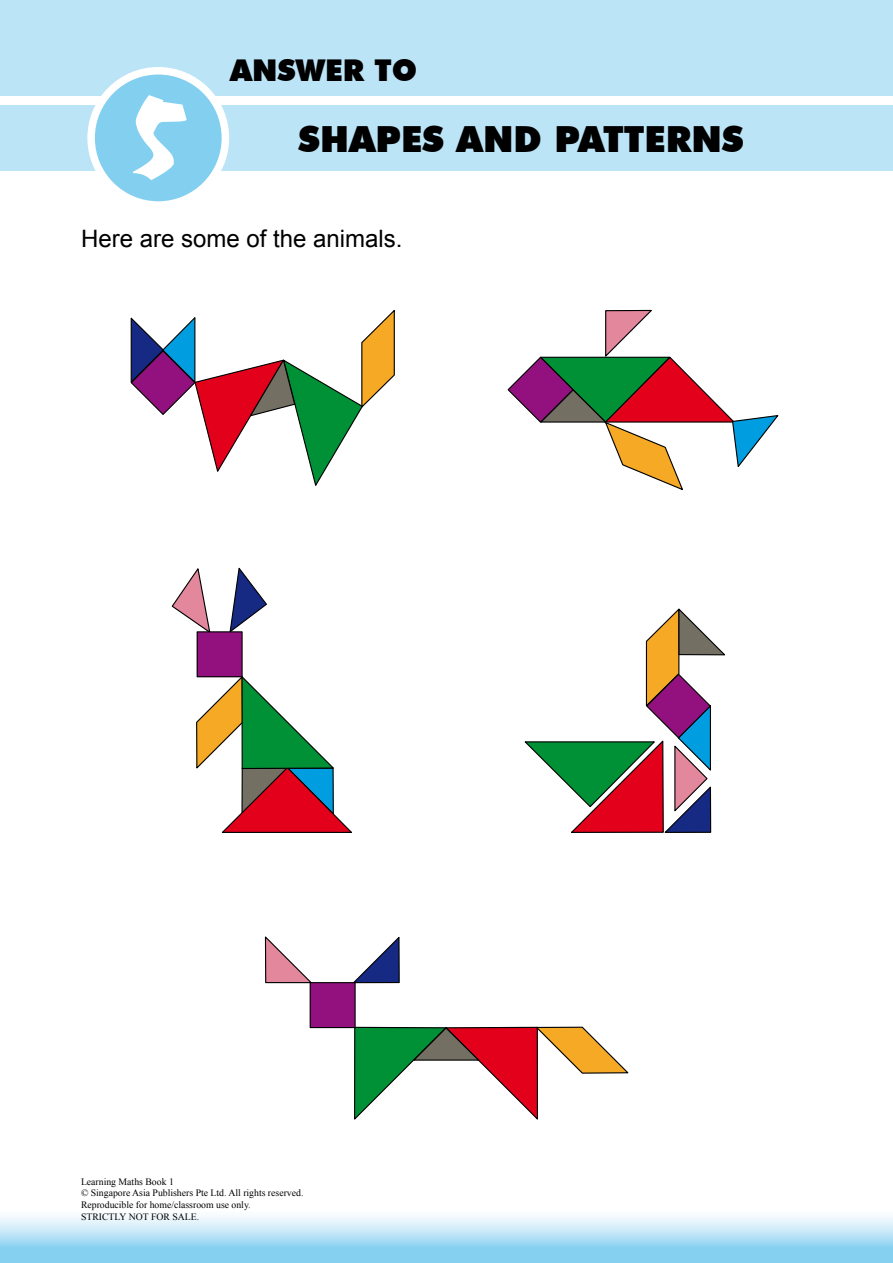
<style>
.page{position:relative;width:893px;height:1263px;background:#fff}
.page>*{position:absolute;margin:0;border:0;box-sizing:border-box;transform-origin:0 0}
.t1{font:135px "Chalk Plain";color:#fff}
.t2{font:900 36px "Futura BT";color:#000}
.t3{font:900 30px "Futura BT";color:#000}
.t4{font:24px "Arial";color:#000}
.t5{font:9.75px/11.7px "Times New Roman";color:#000}
</style>
<div class="page">
<svg style="left:0;top:1216px;width:893px;height:47px;background:#afdff5"></svg>
<div style="left:0;top:0;width:893px;height:95px;background:#bce4f7"></div>
<div style="left:0;top:105px;width:893px;height:66px;background:#bce4f7"></div>
<div style="left:91px;top:71px;width:134px;height:134px;background:#83cff0;border-radius:50%"></div>
<div style="left:87px;top:67px;width:142px;height:142px;border:8px solid #fff;border-radius:50%"></div>
<svg style="left:130px;top:310px;width:265px;height:176px"></svg>
<svg style="left:171px;top:568px;width:39px;height:67px"></svg>
<svg style="left:196px;top:674px;width:156px;height:159px"></svg>
<svg style="left:229px;top:567px;width:38px;height:64px"></svg>
<div style="left:197px;top:632px;width:45px;height:45px;background:#93117e"></div>
<div style="left:197px;top:631px;width:46px;height:46px;border:1px solid #000"></div>
<svg style="left:507px;top:309px;width:272px;height:181px"></svg>
<svg style="left:524px;top:608px;width:201px;height:225px"></svg>
<svg style="left:353px;top:937px;width:47px;height:47px"></svg>
<svg style="left:264px;top:936px;width:47px;height:48px"></svg>
<svg style="left:353px;top:1026px;width:276px;height:94px"></svg>
<div style="left:310px;top:983px;width:45px;height:44px;background:#93117e"></div>
<div style="left:310px;top:982px;width:46px;height:46px;border:1px solid #000"></div>
<h1 class="t1" style="left:133px;top:67px;width:59px">5</h1>
<h3 class="t3" style="left:230px;top:52px;width:189px">ANSWER TO</h3>
<h2 class="t2" style="left:298px;top:118px;width:447px">SHAPES AN D PATTERNS</h2>
<h3 class="t4" style="left:81px;top:223px;width:323px">Here are some of the animals.</h3>
<p class="t5" style="left:81px;top:1175px;width:224px">Learning Maths Book 1<br>© Singapore Asia Publishers Pte Ltd. All rights reserved.<br>Reproducible for home/classroom use only.<br>STRICTLY NOT FOR SALE.</p>
</div>
